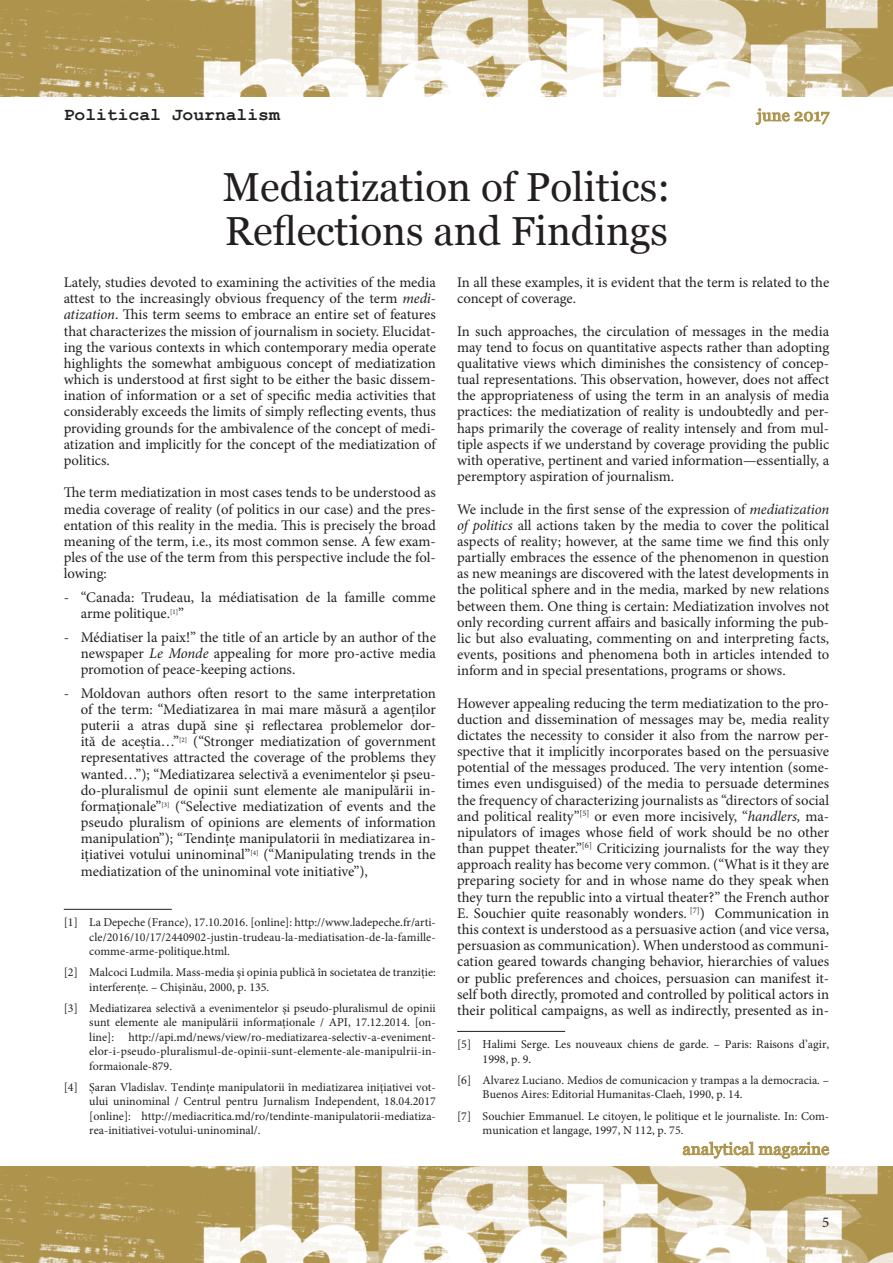
<style>
.page{position:relative;width:893px;height:1263px;background:#fff}
.page>*{position:absolute;margin:0;border:0;box-sizing:border-box;transform-origin:0 0}
.t1{font:40.5px/44.5px "Georgia";color:#231f20}
.t2{font:700 18px "Courier New";color:#231f20}
.t3{font:16.5px "Georgia";letter-spacing:.01em;color:#ad934b}
.t4{font:15px "Minion Pro";color:#231f20}
.t5{font:14.7px/16.2px "Minion Pro";color:#231f20;text-align:justify}
.t6{font:12px/14.4px "Minion Pro";color:#231f20}
.s1{font-style:italic}
</style>
<div class="page">
<img style="left:0;top:1166px;width:893px;height:97px">
<img style="left:0;top:0;width:893px;height:96px">
<svg style="left:755px;top:108px;width:75px;height:17px"></svg>
<svg style="left:682px;top:1141px;width:148px;height:18px"></svg>
<hr style="left:64px;top:909px;width:108px;height:1px;background:#231f20">
<hr style="left:457px;top:1031px;width:108px;height:1px;background:#231f20">
<p class="t2" style="left:64px;top:103px;width:218px">Political Journalism</p>
<p class="t3" style="left:757px;top:105px;width:74px">june 2017</p>
<h1 class="t1" style="left:223px;top:165px;width:449px">Mediatization of Politics:<br>Reflections and Findings</h1>
<p class="t5" style="left:64px;top:274px;width:374px">Lately, studies devoted to examining the activities of the media attest to the increasingly obvious frequency of the term <span class="s1">medi&shy;atization</span>. This term seems to embrace an entire set of features that characterizes the mission of journalism in society. Elucidat&shy;ing the various contexts in which contemporary media operate highlights the somewhat ambiguous concept of mediatization which is understood at first sight to be either the basic dissem&shy;ination of information or a set of specific media activities that considerably exceeds the limits of simply reflecting events, thus providing grounds for the ambivalence of the concept of medi&shy;atization and implicitly for the concept of the mediatization of politics.</p>
<p class="t5" style="left:64px;top:485px;width:374px">The term mediatization in most cases tends to be understood as media coverage of reality (of politics in our case) and the pres&shy;entation of this reality in the media. This is precisely the broad meaning of the term, i.e., its most common sense. A few exam&shy;ples of the use of the term from this perspective include the fol&shy;lowing:</p>
<p class="t5" style="left:81px;top:589px;width:357px;text-indent:-17px">- “Canada: Trudeau, la médiatisation de la famille comme arme politique.<sup>[1]</sup>”</p>
<p class="t5" style="left:81px;top:629px;width:357px;text-indent:-17px">- Médiatiser la paix!” the title of an article by an author of the newspaper <span class="s1">Le Monde</span> appealing for more pro-active media promotion of peace-keeping actions.</p>
<p class="t5" style="left:81px;top:685px;width:357px;text-indent:-17px">- Moldovan authors often resort to the same interpretation of the term: “Mediatizarea în mai mare măsură a agenţilor puterii a atras după sine şi reflectarea problemelor dor&shy;ită de aceştia…”<sup>[2]</sup> (“Stronger mediatization of government representatives attracted the coverage of the problems they wanted…”); “Mediatizarea selectivă a evenimentelor şi pseu&shy;do-pluralismul de opinii sunt elemente ale manipulării in&shy;formaţionale”<sup>[3]</sup> (“Selective mediatization of events and the pseudo pluralism of opinions are elements of information manipulation”); “Tendințe manipulatorii în mediatizarea in&shy;ițiativei votului uninominal”<sup>[4]</sup> (“Manipulating trends in the mediatization of the uninominal vote initiative”),</p>
<p class="t6" style="left:89px;top:915px;width:348px;text-align:justify;text-indent:-26px">[1] La Depeche (France), 17.10.2016. [online]: http://www.ladepeche.fr/arti&shy;cle/2016/10/17/2440902-justin-trudeau-la-mediatisation-de-la-famille&shy;comme-arme-politique.html.</p>
<p class="t6" style="left:89px;top:965px;width:348px;text-indent:-26px">[2] Malcoci Ludmila. Mass-media şi opinia publică în societatea de tranziţie: interferenţe. – Chişinău, 2000, p. 135.</p>
<p class="t6" style="left:89px;top:1001px;width:348px;text-align:justify;text-indent:-26px">[3] Mediatizarea selectivă a evenimentelor şi pseudo-pluralismul de opinii sunt elemente ale manipulării informaţionale / API, 17.12.2014. [on&shy;line]: http://api.md/news/view/ro-mediatizarea-selectiv-a-eveniment&shy;elor-i-pseudo-pluralismul-de-opinii-sunt-elemente-ale-manipulrii-in&shy;formaionale-879.</p>
<p class="t6" style="left:89px;top:1080px;width:348px;text-align:justify;text-indent:-26px">[4] Șaran Vladislav. Tendințe manipulatorii în mediatizarea inițiativei vot&shy;ului uninominal / Centrul pentru Jurnalism Independent, 18.04.2017 [online]: http://mediacritica.md/ro/tendinte-manipulatorii-mediatiza&shy;rea-initiativei-votului-uninominal/.</p>
<p class="t5" style="left:457px;top:274px;width:374px">In all these examples, it is evident that the term is related to the concept of coverage.</p>
<p class="t5" style="left:457px;top:323px;width:374px">In such approaches, the circulation of messages in the media may tend to focus on quantitative aspects rather than adopting qualitative views which diminishes the consistency of concep&shy;tual representations. This observation, however, does not affect the appropriateness of using the term in an analysis of media practices: the mediatization of reality is undoubtedly and per&shy;haps primarily the coverage of reality intensely and from mul&shy;tiple aspects if we understand by coverage providing the public with operative, pertinent and varied information—essentially, a peremptory aspiration of journalism.</p>
<p class="t5" style="left:457px;top:501px;width:374px">We include in the first sense of the expression of <span class="s1">mediatization of politics</span> all actions taken by the media to cover the political aspects of reality; however, at the same time we find this only partially embraces the essence of the phenomenon in question as new meanings are discovered with the latest developments in the political sphere and in the media, marked by new relations between them. One thing is certain: Mediatization involves not only recording current affairs and basically informing the pub&shy;lic but also evaluating, commenting on and interpreting facts, events, positions and phenomena both in articles intended to inform and in special presentations, programs or shows.</p>
<p class="t5" style="left:457px;top:695px;width:374px">However appealing reducing the term mediatization to the pro&shy;duction and dissemination of messages may be, media reality dictates the necessity to consider it also from the narrow per&shy;spective that it implicitly incorporates based on the persuasive potential of the messages produced. The very intention (some&shy;times even undisguised) of the media to persuade determines the frequency of characterizing journalists as “directors of social and political reality”<sup>[5]</sup> or even more incisively, “<span class="s1">handlers,</span> ma&shy;nipulators of images whose field of work should be no other than puppet theater.”<sup>[6]</sup> Criticizing journalists for the way they approach reality has become very common. (“What is it they are preparing society for and in whose name do they speak when they turn the republic into a virtual theater?” the French author E. Souchier quite reasonably wonders. <sup>[7]</sup>) Communication in this context is understood as a persuasive action (and vice versa, persuasion as communication). When understood as communi&shy;cation geared towards changing behavior, hierarchies of values or public preferences and choices, persuasion can manifest it&shy;self both directly, promoted and controlled by political actors in their political campaigns, as well as indirectly, presented as in-</p>
<p class="t6" style="left:483px;top:1037px;width:348px;text-indent:-26px">[5] Halimi Serge. Les nouveaux chiens de garde. – Paris: Raisons d’agir,<br>1998, p. 9.</p>
<p class="t6" style="left:483px;top:1073px;width:348px;text-indent:-26px">[6] Alvarez Luciano. Medios de comunicacion y trampas a la democracia. –<br>Buenos Aires: Editorial Humanitas-Claeh, 1990, p. 14.</p>
<p class="t6" style="left:483px;top:1109px;width:348px;text-indent:-26px">[7] Souchier Emmanuel. Le citoyen, le politique et le journaliste. In: Com&shy;munication et langage, 1997, N 112, p. 75.</p>
<p class="t3" style="left:682px;top:1139px;width:148px">analytical magazine</p>
<p class="t4" style="left:822px;top:1212px;width:9px">5</p>
</div>
